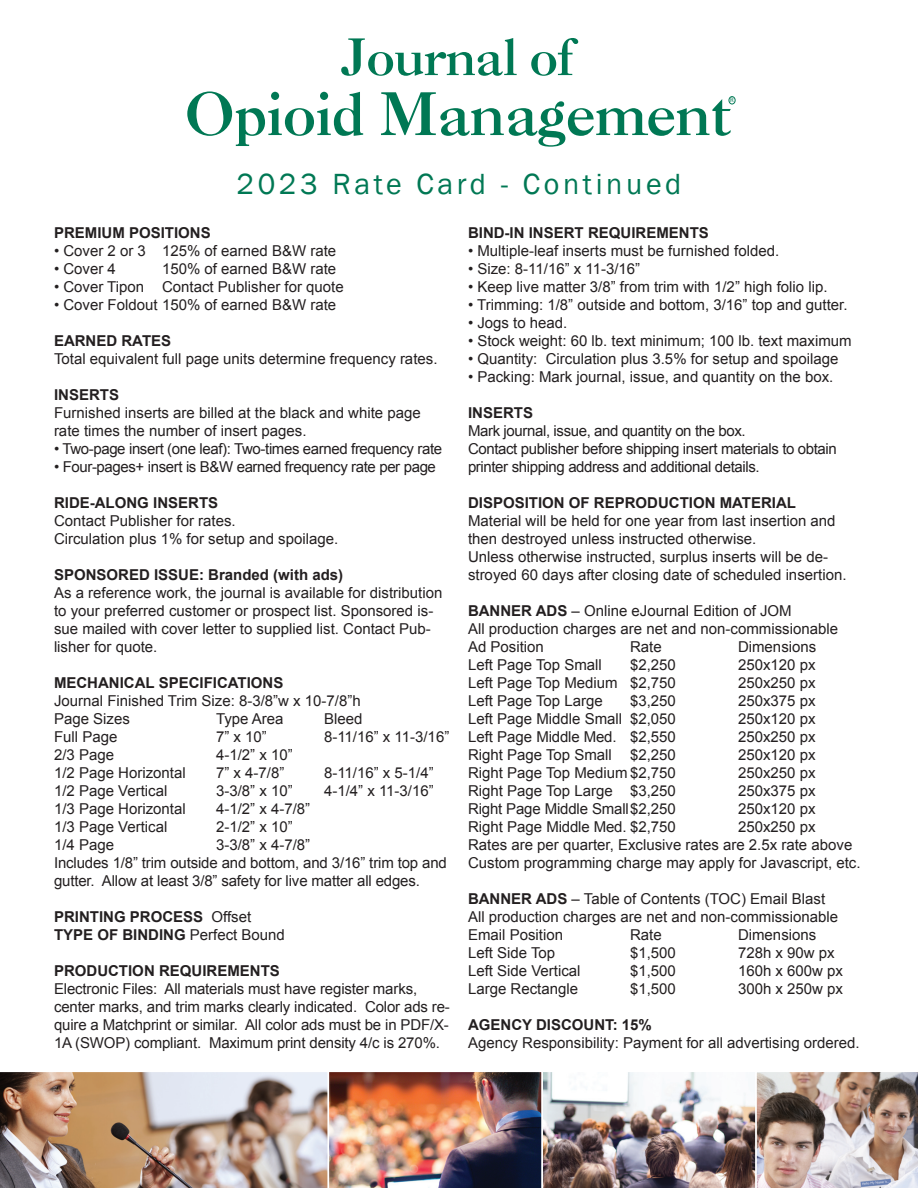
<style>
.page{position:relative;width:918px;height:1188px;background:#fff}
.page>*{position:absolute;margin:0;border:0;box-sizing:border-box;transform-origin:0 0}
.t1{font:30px "Franklin Gothic";letter-spacing:.12em;color:#007854}
.t2{font:15px/18px "Arial";color:#231f20}
.t3{font:700 15px "Arial";color:#231f20}
.t4{font:15px/18px "Arial";letter-spacing:-.025em;color:#231f20}
.t5{font:6.45px "Myriad Pro";color:#007854}
.s1{font-weight:400}
.s2{font-weight:700}
</style>
<div class="page">
<svg style="left:341px;top:38px;width:176px;height:38px"></svg>
<svg style="left:531px;top:38px;width:47px;height:38px"></svg>
<svg style="left:187px;top:91px;width:176px;height:55px"></svg>
<svg style="left:381px;top:92px;width:350px;height:55px"></svg>
<div style="left:729px;top:96px;width:6px;height:8px;border:1px solid #007854;border-radius:50%"></div>
<img style="left:0;top:1072px;width:918px;height:116px">
<p class="t1" style="left:237px;top:165px;width:446px">2023 Rate Card - Continued</p>
<p class="t5" style="left:730px;top:96px;width:5px">R</p>
<p class="t3" style="left:54px;top:222px;width:158px">PREMIUM POSITIONS</p>
<p class="t2" style="left:54px;top:242px;width:284px">• Cover 2 or 3 125% of earned B&amp;W rate</p>
<p class="t2" style="left:54px;top:260px;width:63px">• Cover 4</p>
<p class="t2" style="left:162px;top:260px;width:176px">150% of earned B&amp;W rate</p>
<p class="t2" style="left:54px;top:278px;width:291px">• Cover Tipon Contact Publisher for quote</p>
<p class="t2" style="left:54px;top:296px;width:284px">• Cover Foldout 150% of earned B&amp;W rate</p>
<p class="t3" style="left:54px;top:330px;width:119px">EARNED RATES</p>
<p class="t2" style="left:54px;top:350px;width:385px">Total equivalent full page units determine frequency rates.</p>
<p class="t3" style="left:54px;top:384px;width:67px">INSERTS</p>
<p class="t2" style="left:54px;top:404px;width:368px">Furnished inserts are billed at the black and white page rate times the number of insert pages.</p>
<p class="t4" style="left:54px;top:440px;width:390px">• Two-page insert (one leaf): Two-times earned frequency rate</p>
<p class="t4" style="left:54px;top:458px;width:383px">• Four-pages+ insert is B&amp;W earned frequency rate per page</p>
<p class="t3" style="left:54px;top:492px;width:166px">RIDE-ALONG INSERTS</p>
<p class="t2" style="left:54px;top:512px;width:183px">Contact Publisher for rates.</p>
<p class="t2" style="left:54px;top:530px;width:286px">Circulation plus 1% for setup and spoilage.</p>
<p class="t3" style="left:54px;top:564px;width:291px">SPONSORED ISSUE: Branded (with ads)</p>
<p class="t2" style="left:54px;top:584px;width:390px">As a reference work, the journal is available for distribution to your preferred customer or prospect list. Sponsored is&shy;sue mailed with cover letter to supplied list. Contact Pub&shy;lisher for quote.</p>
<p class="t3" style="left:54px;top:672px;width:231px">MECHANICAL SPECIFICATIONS</p>
<p class="t2" style="left:54px;top:692px;width:308px">Journal Finished Trim Size: 8-3/8”w x 10-7/8”h</p>
<p class="t2" style="left:54px;top:710px;width:77px">Page Sizes</p>
<p class="t2" style="left:216px;top:710px;width:69px">Type Area</p>
<p class="t2" style="left:324px;top:710px;width:40px">Bleed</p>
<p class="t2" style="left:54px;top:728px;width:65px">Full Page</p>
<p class="t2" style="left:216px;top:728px;width:52px">7” x 10”</p>
<p class="t2" style="left:324px;top:728px;width:127px">8-11/16” x 11-3/16”</p>
<p class="t2" style="left:54px;top:746px;width:62px">2/3 Page</p>
<p class="t2" style="left:216px;top:746px;width:78px">4-1/2” x 10”</p>
<p class="t2" style="left:54px;top:764px;width:133px">1/2 Page Horizontal</p>
<p class="t2" style="left:216px;top:764px;width:70px">7” x 4-7/8”</p>
<p class="t2" style="left:324px;top:764px;width:111px">8-11/16” x 5-1/4”</p>
<p class="t2" style="left:54px;top:782px;width:115px">1/2 Page Vertical</p>
<p class="t2" style="left:216px;top:782px;width:78px">3-3/8” x 10”</p>
<p class="t2" style="left:324px;top:782px;width:111px">4-1/4” x 11-3/16”</p>
<p class="t2" style="left:54px;top:800px;width:133px">1/3 Page Horizontal</p>
<p class="t2" style="left:216px;top:800px;width:96px">4-1/2” x 4-7/8”</p>
<p class="t2" style="left:54px;top:818px;width:115px">1/3 Page Vertical</p>
<p class="t2" style="left:216px;top:818px;width:78px">2-1/2” x 10”</p>
<p class="t2" style="left:54px;top:836px;width:62px">1/4 Page</p>
<p class="t2" style="left:216px;top:836px;width:96px">3-3/8” x 4-7/8”</p>
<p class="t2" style="left:54px;top:854px;width:394px">Includes 1/8” trim outside and bottom, and 3/16” trim top and gutter. Allow at least 3/8” safety for live matter all edges.</p>
<p class="t3" style="left:54px;top:906px;width:199px">PRINTING PROCESS <span class="s1">Offset</span></p>
<p class="t3" style="left:54px;top:924px;width:232px">TYPE OF BINDING <span class="s1">Perfect Bound</span></p>
<p class="t3" style="left:54px;top:960px;width:227px">PRODUCTION REQUIREMENTS</p>
<p class="t2" style="left:54px;top:980px;width:397px">Electronic Files: All materials must have register marks, center marks, and trim marks clearly indicated. Color ads re&shy;quire a Matchprint or similar. All color ads must be in PDF/X-1A (SWOP) compliant. Maximum print density 4/c is 270%.</p>
<p class="t3" style="left:468px;top:222px;width:242px">BIND-IN INSERT REQUIREMENTS</p>
<p class="t2" style="left:468px;top:242px;width:313px">• Multiple-leaf inserts must be furnished folded.</p>
<p class="t2" style="left:468px;top:260px;width:174px">• Size: 8-11/16” x 11-3/16”</p>
<p class="t2" style="left:468px;top:278px;width:361px">• Keep live matter 3/8” from trim with 1/2” high folio lip.</p>
<p class="t2" style="left:468px;top:296px;width:381px">• Trimming: 1/8” outside and bottom, 3/16” top and gutter.</p>
<p class="t2" style="left:468px;top:314px;width:101px">• Jogs to head.</p>
<p class="t2" style="left:468px;top:332px;width:385px">• Stock weight: 60 lb. text minimum; 100 lb. text maximum</p>
<p class="t2" style="left:468px;top:350px;width:372px">• Quantity: Circulation plus 3.5% for setup and spoilage</p>
<p class="t2" style="left:468px;top:368px;width:367px">• Packing: Mark journal, issue, and quantity on the box.</p>
<p class="t3" style="left:468px;top:402px;width:67px">INSERTS</p>
<p class="t4" style="left:468px;top:422px;width:279px">Mark journal, issue, and quantity on the box.</p>
<p class="t4" style="left:468px;top:440px;width:370px">Contact publisher before shipping insert materials to obtain printer shipping address and additional details.</p>
<p class="t3" style="left:468px;top:492px;width:330px">DISPOSITION OF REPRODUCTION MATERIAL</p>
<p class="t2" style="left:468px;top:512px;width:369px">Material will be held for one year from last insertion and then destroyed unless instructed otherwise.</p>
<p class="t2" style="left:468px;top:548px;width:380px">Unless otherwise instructed, surplus inserts will be de&shy;stroyed 60 days after closing date of scheduled insertion.</p>
<p class="t2" style="left:468px;top:602px;width:325px"><span class="s2">BANNER ADS</span> – Online eJournal Edition of JOM</p>
<p class="t2" style="left:468px;top:620px;width:372px">All production charges are net and non-commissionable</p>
<p class="t2" style="left:468px;top:638px;width:77px">Ad Position</p>
<p class="t2" style="left:630px;top:638px;width:33px">Rate</p>
<p class="t2" style="left:738px;top:638px;width:80px">Dimensions</p>
<p class="t2" style="left:468px;top:656px;width:135px">Left Page Top Small</p>
<p class="t2" style="left:630px;top:656px;width:47px">$2,250</p>
<p class="t2" style="left:738px;top:656px;width:79px">250x120 px</p>
<p class="t2" style="left:468px;top:674px;width:209px">Left Page Top Medium $2,750</p>
<p class="t2" style="left:738px;top:674px;width:79px">250x250 px</p>
<p class="t2" style="left:468px;top:692px;width:136px">Left Page Top Large</p>
<p class="t2" style="left:630px;top:692px;width:47px">$3,250</p>
<p class="t2" style="left:738px;top:692px;width:79px">250x375 px</p>
<p class="t2" style="left:468px;top:710px;width:209px">Left Page Middle Small $2,050</p>
<p class="t2" style="left:738px;top:710px;width:79px">250x120 px</p>
<p class="t2" style="left:468px;top:728px;width:209px">Left Page Middle Med. $2,550</p>
<p class="t2" style="left:738px;top:728px;width:79px">250x250 px</p>
<p class="t2" style="left:468px;top:746px;width:209px">Right Page Top Small $2,250</p>
<p class="t2" style="left:738px;top:746px;width:79px">250x120 px</p>
<p class="t2" style="left:468px;top:764px;width:209px">Right Page Top Medium $2,750</p>
<p class="t2" style="left:738px;top:764px;width:79px">250x250 px</p>
<p class="t2" style="left:468px;top:782px;width:209px">Right Page Top Large $3,250</p>
<p class="t2" style="left:738px;top:782px;width:79px">250x375 px</p>
<p class="t2" style="left:468px;top:800px;width:209px">Right Page Middle Small$2,250</p>
<p class="t2" style="left:738px;top:800px;width:79px">250x120 px</p>
<p class="t2" style="left:468px;top:818px;width:209px">Right Page Middle Med. $2,750</p>
<p class="t2" style="left:738px;top:818px;width:79px">250x250 px</p>
<p class="t2" style="left:468px;top:836px;width:386px">Rates are per quarter, Exclusive rates are 2.5x rate above</p>
<p class="t2" style="left:468px;top:854px;width:394px">Custom programming charge may apply for Javascript, etc.</p>
<p class="t2" style="left:468px;top:890px;width:359px"><span class="s2">BANNER ADS</span> – Table of Contents (TOC) Email Blast</p>
<p class="t2" style="left:468px;top:908px;width:372px">All production charges are net and non-commissionable</p>
<p class="t2" style="left:468px;top:926px;width:97px">Email Position</p>
<p class="t2" style="left:630px;top:926px;width:33px">Rate</p>
<p class="t2" style="left:738px;top:926px;width:80px">Dimensions</p>
<p class="t2" style="left:468px;top:944px;width:89px">Left Side Top</p>
<p class="t2" style="left:630px;top:944px;width:47px">$1,500</p>
<p class="t2" style="left:738px;top:944px;width:98px">728h x 90w px</p>
<p class="t2" style="left:468px;top:962px;width:114px">Left Side Vertical</p>
<p class="t2" style="left:630px;top:962px;width:47px">$1,500</p>
<p class="t2" style="left:738px;top:962px;width:107px">160h x 600w px</p>
<p class="t2" style="left:468px;top:980px;width:112px">Large Rectangle</p>
<p class="t2" style="left:630px;top:980px;width:47px">$1,500</p>
<p class="t2" style="left:738px;top:980px;width:107px">300h x 250w px</p>
<p class="t3" style="left:468px;top:1014px;width:185px">AGENCY DISCOUNT: 15%</p>
<p class="t2" style="left:468px;top:1034px;width:393px">Agency Responsibility: Payment for all advertising ordered.</p>
</div>
